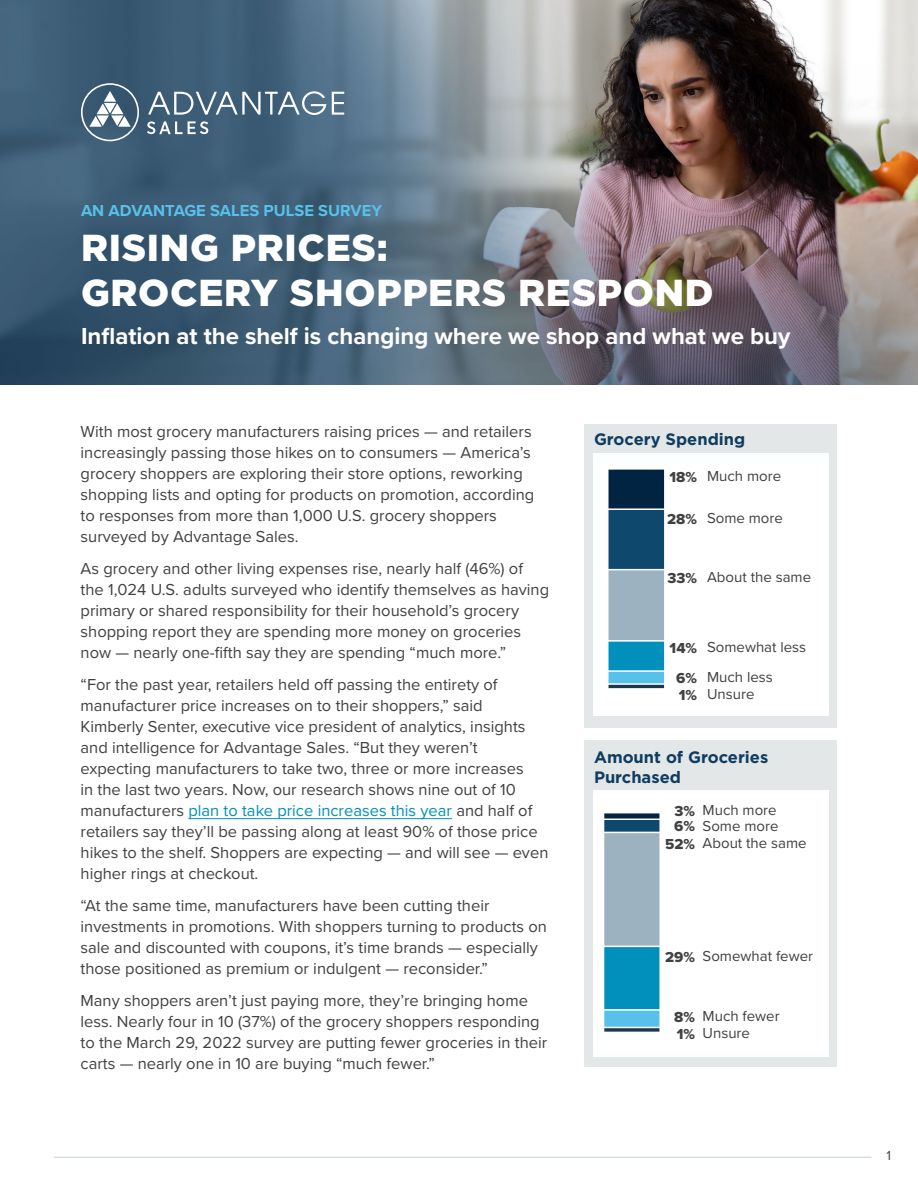
<style>
.page{position:relative;width:918px;height:1188px;background:#fff}
.page>*{position:absolute;margin:0;border:0;box-sizing:border-box;transform-origin:0 0}
.t1{font:900 37.5px/45px "Gotham";letter-spacing:.02em;color:#fff}
.Pull_Quote{font:700 24px "Proxima Nova";color:#fff}
.t2{font:16.5px/21px "Proxima Nova";color:#414042}
.Chart_Heading{font:700 16.5px/19.5px "Gotham";color:#0f3c60}
.t3{font:700 16.5px "Proxima Nova";color:#58c1e9}
.t4{font:15px/30px "Proxima Nova";color:#414042}
.t5{font:13.5px "Proxima Nova";color:#414042}
.s1{color:#0091ba}
.s2{font-family:"Proxima Nova Extrabld"}
</style>
<div class="page">
<hr style="left:54px;top:1157px;width:818px;height:1px;background:#d8dfe1">
<div style="left:584px;top:741px;width:253px;height:326px;background:#e3e7e8"></div>
<div style="left:593px;top:790px;width:235px;height:266px;background:#fdfeff"></div>
<div style="left:584px;top:424px;width:253px;height:304px;background:#e3e7e8"></div>
<div style="left:593px;top:454px;width:235px;height:262px;background:#fdfeff"></div>
<img style="left:0;top:0;width:918px;height:384px">
<hr style="left:188px;top:818px;width:264px;height:1px;background:#0091ba">
<svg style="left:148px;top:91px;width:178px;height:24px;background:#6e8699"></svg>
<svg style="left:332px;top:92px;width:12px;height:23px"></svg>
<svg style="left:81px;top:83px;width:58px;height:58px"></svg>
<svg style="left:147px;top:121px;width:61px;height:13px"></svg>
<svg style="left:608px;top:469px;width:57px;height:220px;background:#497d98"></svg>
<svg style="left:603px;top:813px;width:57px;height:219px;background:#6aa6be"></svg>
<p class="t3" style="left:81px;top:199px;width:303px">AN ADVANTAGE SALES PULSE SURVEY</p>
<p class="t1" style="left:81px;top:225px;width:634px">RISING PRICES:<br>GROCERY SHOPPERS RESPOND</p>
<p class="Pull_Quote" style="left:81px;top:318px;width:711px">Inflation at the shelf is changing where we shop and what we buy</p>
<p class="t2" style="left:81px;top:421px;width:455px">With most grocery manufacturers raising prices — and retailers increasingly passing those hikes on to consumers — America’s grocery shoppers are exploring their store options, reworking shopping lists and opting for products on promotion, according to responses from more than 1,000 U.S. grocery shoppers surveyed by Advantage Sales.</p>
<p class="t2" style="left:81px;top:558px;width:470px">As grocery and other living expenses rise, nearly half (46%) of the 1,024 U.S. adults surveyed who identify themselves as having primary or shared responsibility for their household’s grocery shopping report they are spending more money on groceries now — nearly one-fifth say they are spending “much more.”</p>
<p class="t2" style="left:81px;top:673px;width:469px">“For the past year, retailers held off passing the entirety of manufacturer price increases on to their shoppers,” said Kimberly Senter, executive vice president of analytics, insights and intelligence for Advantage Sales. “But they weren’t expecting manufacturers to take two, three or more increases<br>in the last two years. Now, our research shows nine out of 10 manufacturers <span class="s1">plan to take price increases this year</span> and half of retailers say they’ll be passing along at least 90% of those price hikes to the shelf. Shoppers are expecting — and will see — even higher rings at checkout.</p>
<p class="t2" style="left:81px;top:894px;width:468px">“At the same time, manufacturers have been cutting their investments in promotions. With shoppers turning to products on sale and discounted with coupons, it’s time brands — especially those positioned as premium or indulgent — reconsider.”</p>
<p class="t2" style="left:81px;top:989px;width:468px">Many shoppers aren’t just paying more, they’re bringing home less. Nearly four in 10 (37%) of the grocery shoppers responding to the March 29, 2022 survey are putting fewer groceries in their carts — nearly one in 10 are buying “much fewer.”</p>
<p class="Chart_Heading" style="left:594px;top:429px;width:153px">Grocery Spending</p>
<p class="t4" style="left:670px;top:461px;width:113px"><span class="s2">18%</span> Much more</p>
<p class="t4" style="left:667px;top:502px;width:117px"><span class="s2">28%</span> Some more</p>
<p class="t4" style="left:668px;top:561px;width:145px"><span class="s2">33%</span> About the same</p>
<p class="t4" style="left:676px;top:631px;width:131px;text-indent:-7px"><span class="s2">14%</span> Somewhat less<br><span class="s2">6%</span> Much less</p>
<p class="t4" style="left:679px;top:678px;width:77px"><span class="s2">1%</span> Unsure</p>
<p class="Chart_Heading" style="left:594px;top:747px;width:176px">Amount of Groceries<br>Purchased</p>
<p class="t4" style="left:674px;top:801px;width:106px;line-height:15.8px"><span class="s2">3%</span> Much more<br><span class="s2">6%</span> Some more</p>
<p class="t4" style="left:665px;top:828px;width:143px"><span class="s2">52%</span> About the same</p>
<p class="t4" style="left:665px;top:940px;width:149px"><span class="s2">29%</span> Somewhat fewer</p>
<p class="t4" style="left:674px;top:1007px;width:107px;line-height:17px"><span class="s2">8%</span> Much fewer<br><span class="s2">1%</span> Unsure</p>
<p class="t5" style="left:887px;top:1145px;width:6px">1</p>
</div>
